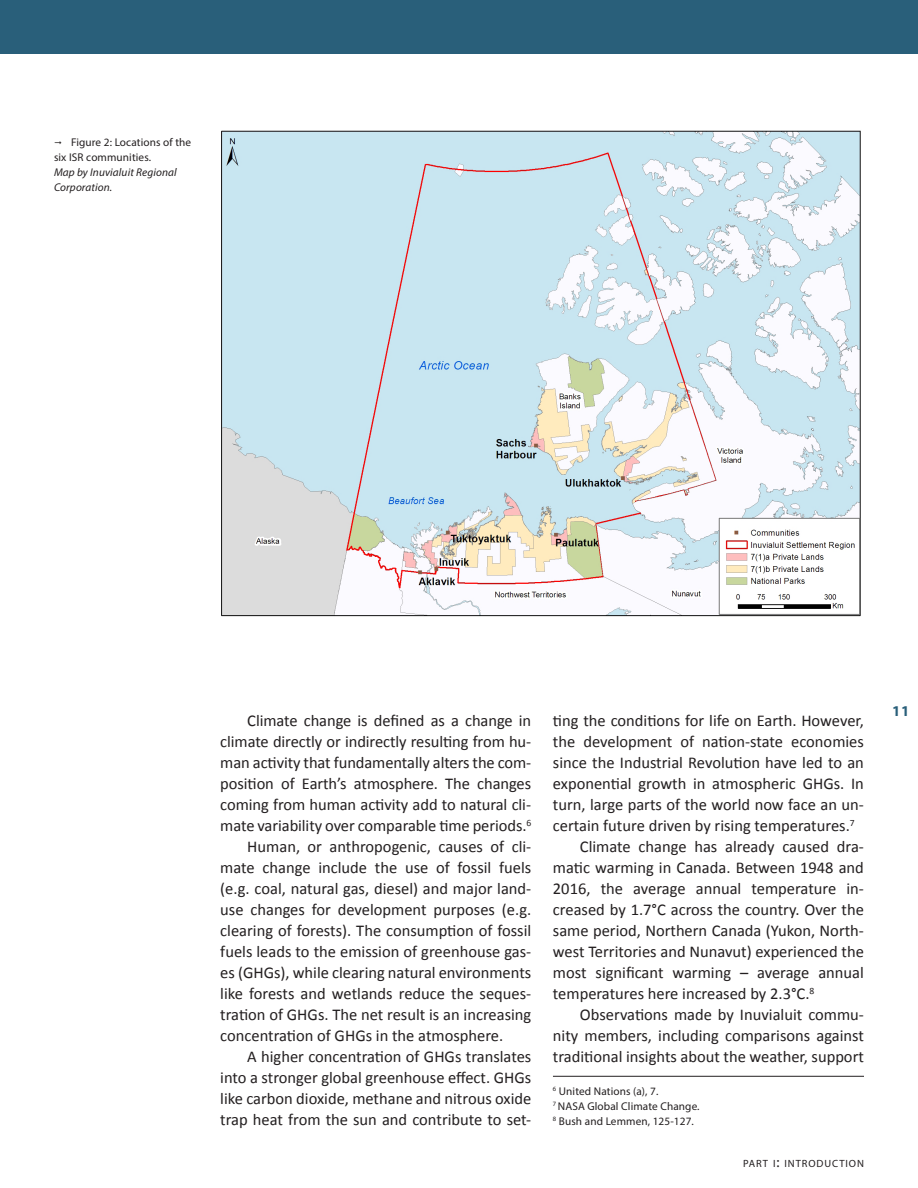
<style>
.page{position:relative;width:918px;height:1188px;background:#fff}
.page>*{position:absolute;margin:0;border:0;box-sizing:border-box;transform-origin:0 0}
.t1{font:16.5px "Calibri";color:#231f20}
.t2{font:700 15px "Myriad Pro";color:#295f7a}
.t3{font:11.25px/15px "Myriad Pro";letter-spacing:.01em;color:#231f20}
.t4{font:italic 11.25px/15px "Myriad Pro";letter-spacing:.01em;color:#231f20}
.t5{font:10.5px "Myriad Pro";letter-spacing:.085em;color:#231f20}
.s1{font-size:15px}
</style>
<div class="page">
<div style="left:0;top:0;width:918px;height:54px;background:#295f7a"></div>
<img style="left:221px;top:130px;width:640px;height:487px">
<hr style="left:553px;top:1076px;width:311px;height:1px;background:#231f20">
<p class="t3" style="left:54px;top:135px;width:139px;text-indent:17px">Figure 2: Locations of the six ISR communities.</p>
<p class="t4" style="left:54px;top:165px;width:124px">Map by Inuvialuit Regional<br>Corporation.</p>
<p class="t1" style="left:247px;top:710px;width:285px">Climate change is defined as a change in</p>
<p class="t1" style="left:220px;top:731px;width:313px">climate directly or indirectly resulting from hu-</p>
<p class="t1" style="left:220px;top:752px;width:313px">man activity that fundamentally alters the com-</p>
<p class="t1" style="left:220px;top:773px;width:312px">position of Earth’s atmosphere. The changes</p>
<p class="t1" style="left:220px;top:794px;width:313px">coming from human activity add to natural cli-</p>
<p class="t1" style="left:220px;top:815px;width:313px">mate variability over comparable time periods.<sup>6</sup></p>
<p class="t1" style="left:247px;top:836px;width:286px">Human, or anthropogenic, causes of cli-</p>
<p class="t1" style="left:220px;top:857px;width:313px">mate change include the use of fossil fuels</p>
<p class="t1" style="left:220px;top:878px;width:313px">(e.g. coal, natural gas, diesel) and major land-</p>
<p class="t1" style="left:220px;top:899px;width:313px">use changes for development purposes (e.g.</p>
<p class="t1" style="left:220px;top:920px;width:313px">clearing of forests). The consumption of fossil</p>
<p class="t1" style="left:220px;top:941px;width:313px">fuels leads to the emission of greenhouse gas-</p>
<p class="t1" style="left:220px;top:962px;width:313px">es (GHGs), while clearing natural environments</p>
<p class="t1" style="left:220px;top:983px;width:313px">like forests and wetlands reduce the seques-</p>
<p class="t1" style="left:220px;top:1004px;width:313px">tration of GHGs. The net result is an increasing</p>
<p class="t1" style="left:220px;top:1025px;width:285px">concentration of GHGs in the atmosphere.</p>
<p class="t1" style="left:247px;top:1046px;width:286px">A higher concentration of GHGs translates</p>
<p class="t1" style="left:220px;top:1067px;width:313px">into a stronger global greenhouse effect. GHGs</p>
<p class="t1" style="left:220px;top:1088px;width:313px">like carbon dioxide, methane and nitrous oxide</p>
<p class="t1" style="left:220px;top:1109px;width:313px">trap heat from the sun and contribute to set-</p>
<p class="t1" style="left:553px;top:710px;width:313px">ting the conditions for life on Earth. However,</p>
<p class="t1" style="left:553px;top:731px;width:313px">the development of nation-state economies</p>
<p class="t1" style="left:553px;top:752px;width:313px">since the Industrial Revolution have led to an</p>
<p class="t1" style="left:553px;top:773px;width:313px">exponential growth in atmospheric GHGs. In</p>
<p class="t1" style="left:553px;top:794px;width:313px">turn, large parts of the world now face an un-</p>
<p class="t1" style="left:553px;top:815px;width:303px">certain future driven by rising temperatures.<sup>7</sup></p>
<p class="t1" style="left:580px;top:836px;width:286px">Climate change has already caused dra-</p>
<p class="t1" style="left:553px;top:857px;width:313px">matic warming in Canada. Between 1948 and</p>
<p class="t1" style="left:553px;top:878px;width:313px">2016, the average annual temperature in-</p>
<p class="t1" style="left:553px;top:899px;width:313px">creased by 1.7°C across the country. Over the</p>
<p class="t1" style="left:553px;top:920px;width:313px">same period, Northern Canada (Yukon, North-</p>
<p class="t1" style="left:553px;top:941px;width:313px">west Territories and Nunavut) experienced the</p>
<p class="t1" style="left:553px;top:962px;width:313px">most significant warming – average annual</p>
<p class="t1" style="left:553px;top:983px;width:263px">temperatures here increased by 2.3°C.<sup>8</sup></p>
<p class="t1" style="left:580px;top:1004px;width:286px">Observations made by Inuvialuit commu-</p>
<p class="t1" style="left:553px;top:1025px;width:313px">nity members, including comparisons against</p>
<p class="t1" style="left:553px;top:1046px;width:313px">traditional insights about the weather, support</p>
<p class="t3" style="left:553px;top:1084px;width:148px"><sup>6</sup> United Nations (a), 7.<br><sup>7</sup> NASA Global Climate Change.<br><sup>8</sup> Bush and Lemmen, 125-127.</p>
<p class="t5" style="left:743px;top:1157px;width:122px">PART I<span class="s1">:</span> INTRODUCTION</p>
<p class="t2" style="left:892px;top:701px;width:19px">11</p>
</div>
